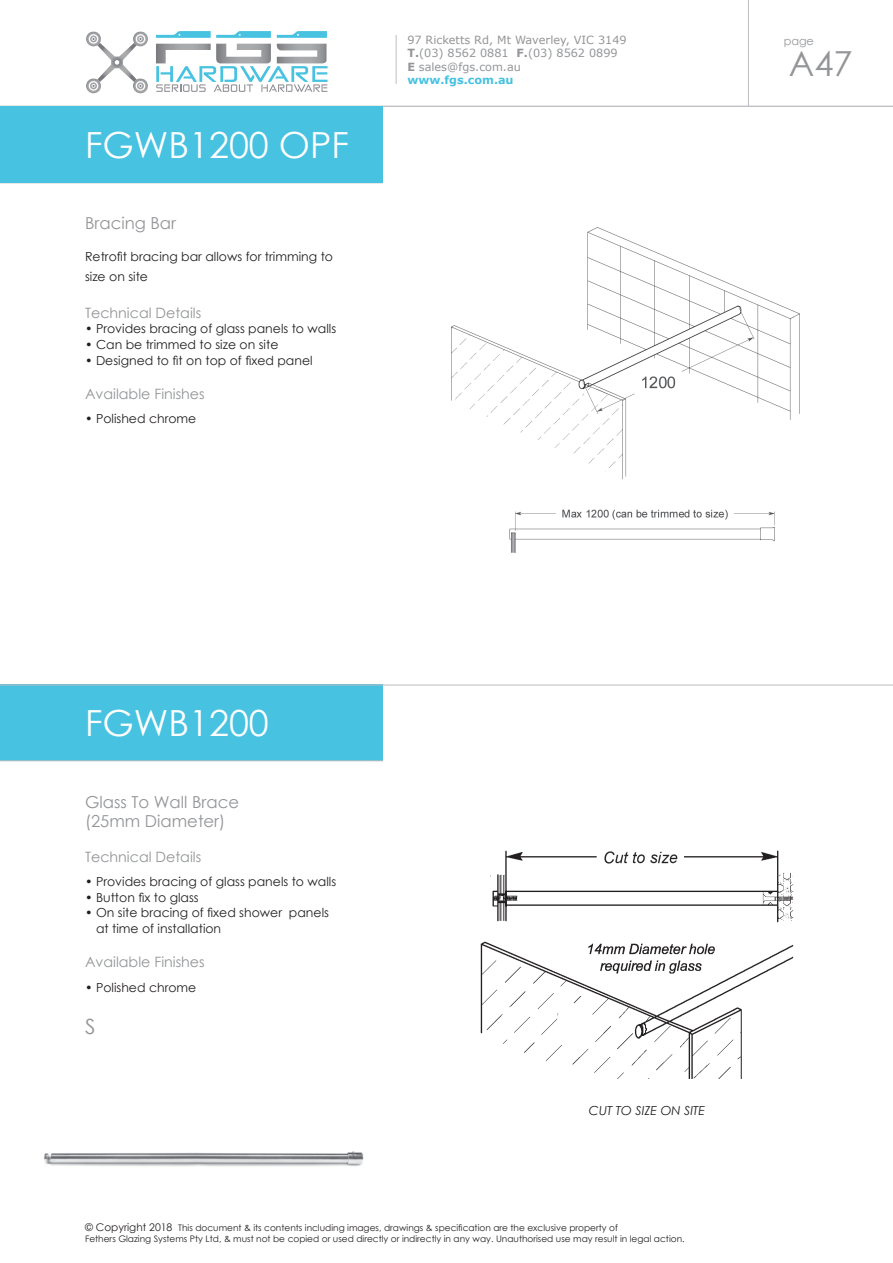
<style>
.page{position:relative;width:893px;height:1263px;background:#fff}
.page>*{position:absolute;margin:0;border:0;box-sizing:border-box;transform-origin:0 0}
.t1{font:36px "Century Gothic";color:#fff}
.t2{font:34.5px "Century Gothic";color:#939598}
.t3{font:21px "Century Gothic";color:#939598}
.t4{font:16.5px/19.8px "Century Gothic";color:#939598}
.t5{font:14.25px "Century Gothic";color:#939598}
.t6{font:12.45px/15.8px "Century Gothic";color:#231f20}
.t7{font:italic 12.45px "Century Gothic";color:#231f20}
.t8{font:11.25px/13.5px "Verdana";color:#939598}
.t9{font:11.25px "Century Gothic";color:#939598}
.t10{font:9px/10.8px "Century Gothic";color:#231f20}
.s1{font-weight:700}
.s2{font-weight:700;color:#47c2e1}
.s3{font-size:10.5px}
</style>
<div class="page">
<hr style="left:748px;top:0;width:1px;height:106px;background:#bcbdc0">
<hr style="left:396px;top:35px;width:1px;height:49px;background:#bcbdc0">
<svg style="left:156px;top:66px;width:172px;height:26px"></svg>
<img style="left:216px;top:44px;width:55px;height:19px">
<img style="left:277px;top:44px;width:49px;height:19px">
<img style="left:156px;top:44px;width:55px;height:19px">
<svg style="left:277px;top:31px;width:50px;height:7px"></svg>
<svg style="left:156px;top:31px;width:115px;height:7px"></svg>
<img style="left:86px;top:32px;width:15px;height:14px">
<img style="left:133px;top:32px;width:15px;height:14px">
<img style="left:97px;top:43px;width:40px;height:38px">
<img style="left:133px;top:78px;width:15px;height:15px">
<img style="left:86px;top:78px;width:15px;height:15px">
<hr style="left:0;top:106px;width:893px;height:1px;background:#bcbdc0">
<div style="left:0;top:685px;width:383px;height:76px;background:#47c2e1"></div>
<hr style="left:0;top:685px;width:893px;height:1px;background:#bcbdc0">
<hr style="left:0;top:760px;width:383px;height:1px;background:#bcbdc0">
<img style="left:44px;top:1151px;width:320px;height:16px">
<img style="left:480px;top:850px;width:314px;height:229px">
<div style="left:0;top:106px;width:383px;height:77px;background:#47c2e1"></div>
<img style="left:452px;top:227px;width:348px;height:326px">
<h1 class="t1" style="left:85px;top:120px;width:265px">FGWB1200 OPF</h1>
<h3 class="t4" style="left:85px;top:213px;width:93px">Bracing Bar</h3>
<p class="t6" style="left:85px;top:246px;width:250px;line-height:19.8px">Retrofit bracing bar allows for trimming to size on site</p>
<p class="t5" style="left:85px;top:302px;width:118px">Technical Details</p>
<p class="t6" style="left:85px;top:321px;width:253px">• Provides bracing of glass panels to walls</p>
<p class="t6" style="left:85px;top:337px;width:195px">• Can be trimmed to size on site</p>
<p class="t6" style="left:85px;top:352px;width:229px">• Designed to fit on top of fixed panel</p>
<p class="t5" style="left:85px;top:384px;width:121px">Available Finishes</p>
<p class="t6" style="left:85px;top:411px;width:113px">• Polished chrome</p>
<p class="t8" style="left:407px;top:33px;width:221px">97 Ricketts Rd, Mt Waverley, VIC 3149<br><span class="s1">T.</span>(03) 8562 0881 <span class="s1">F.</span>(03) 8562 0899<br><span class="s1">E</span> sales@fgs.com.au <span class="s2">www.fgs.com.au</span></p>
<p class="t9" style="left:784px;top:33px;width:32px">page</p>
<h2 class="t2" style="left:789px;top:40px;width:65px">A47</h2>
<h1 class="t1" style="left:85px;top:698px;width:185px">FGWB1200</h1>
<h3 class="t4" style="left:85px;top:791px;width:156px">Glass To Wall Brace (25mm Diameter)</h3>
<p class="t5" style="left:85px;top:846px;width:118px">Technical Details</p>
<p class="t6" style="left:85px;top:873px;width:253px">• Provides bracing of glass panels to walls</p>
<p class="t6" style="left:85px;top:889px;width:115px">• Button fix to glass</p>
<p class="t6" style="left:96px;top:905px;width:234px;text-indent:-11px">• On site bracing of fixed shower panels at time of installation</p>
<p class="t5" style="left:85px;top:952px;width:121px">Available Finishes</p>
<p class="t6" style="left:85px;top:979px;width:113px">• Polished chrome</p>
<h3 class="t3" style="left:85px;top:1012px;width:12px">S</h3>
<p class="t7" style="left:589px;top:1102px;width:118px">CUT TO SIZE ON SITE</p>
<p class="t10" style="left:85px;top:1222px;width:601px"><span class="s3">© Copyright 2018</span> This document &amp; its contents including images, drawings &amp; specification are the exclusive property of<br>Fethers Glazing Systems Pty Ltd, &amp; must not be copied or used directly or indirectly in any way. Unauthorised use may result in legal action.</p>
</div>
